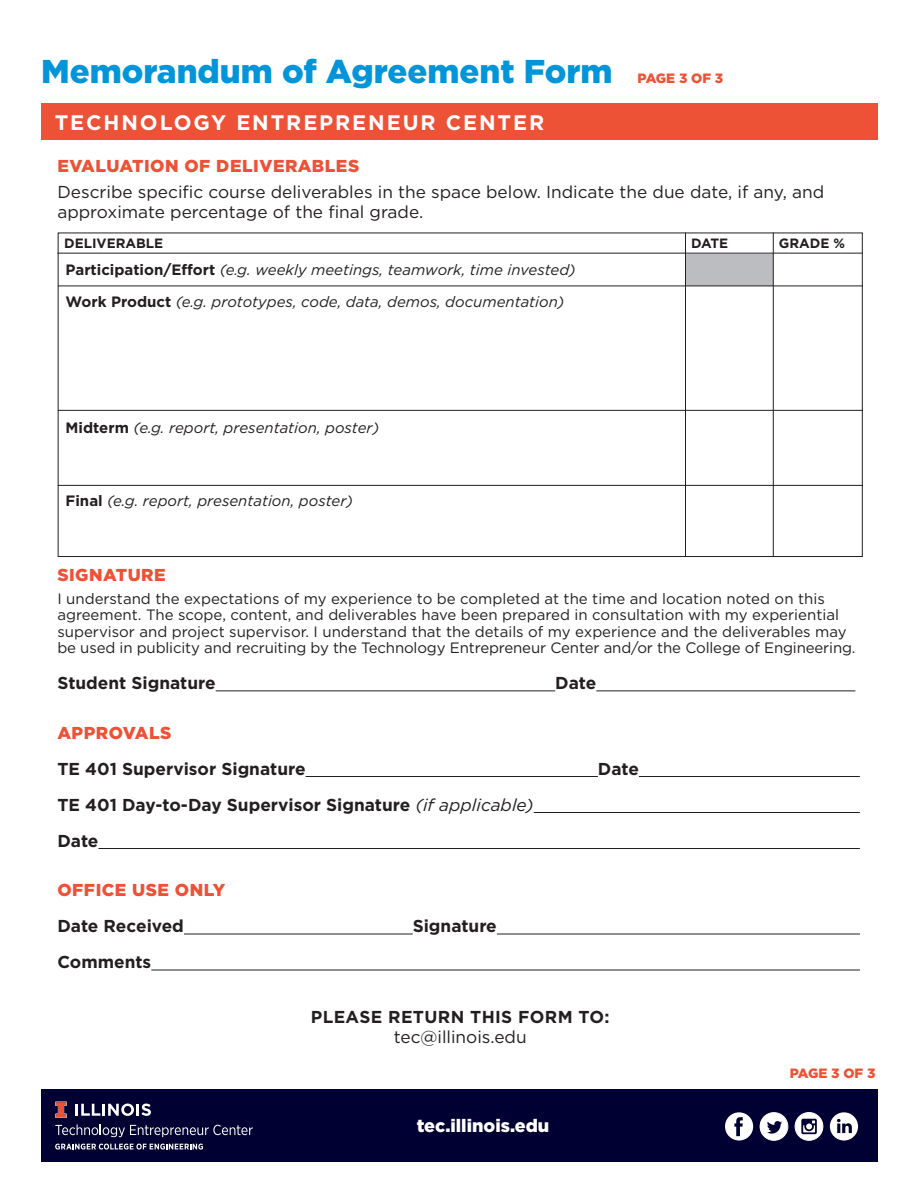
<style>
.page{position:relative;width:918px;height:1188px;background:#fff}
.page>*{position:absolute;margin:0;border:0;box-sizing:border-box;transform-origin:0 0}
.t1{font:900 33px "Gotham";color:#0095d9}
.t2{font:700 21px "Gotham";letter-spacing:.09em;color:#fff}
.t3{font:900 18px "Gotham";color:#fff}
.t4{font:17.25px/19.5px "Gotham";color:#231f20}
.t5{font:700 17.25px "Gotham";color:#231f20}
.t6{font:900 17.25px "Gotham";letter-spacing:.03em;color:#ed5136}
.t7{font:700 17.25px "Gotham";letter-spacing:.02em;color:#231f20}
.t8{font:15px/16.5px "Gotham";color:#231f20}
.t9{font:italic 15px "Gotham";color:#231f20}
.t10{font:700 13.5px "Gotham";color:#231f20}
.t11{font:900 13.5px "Gotham";letter-spacing:-.02em;color:#ed5136}
.s1{font-weight:700;font-style:normal}
.s2{font-weight:400;font-style:italic}
</style>
<div class="page">
<div style="left:686px;top:254px;width:87px;height:32px;background:#bcbdc0"></div>
<div style="left:41px;top:103px;width:837px;height:37px;background:#ed5136"></div>
<div style="left:41px;top:1089px;width:837px;height:73px;background:#000032"></div>
<svg style="left:76px;top:1104px;width:75px;height:12px"></svg>
<svg style="left:55px;top:1102px;width:12px;height:16px"></svg>
<svg style="left:55px;top:1125px;width:198px;height:12px"></svg>
<svg style="left:55px;top:1144px;width:148px;height:6px"></svg>
<svg style="left:795px;top:1113px;width:28px;height:27px"></svg>
<div style="left:795px;top:1112px;width:28px;height:29px;border:1px solid #fff;border-radius:50%"></div>
<svg style="left:830px;top:1112px;width:28px;height:29px"></svg>
<svg style="left:725px;top:1112px;width:28px;height:29px"></svg>
<svg style="left:760px;top:1113px;width:28px;height:27px"></svg>
<div style="left:760px;top:1112px;width:28px;height:29px;border:1px solid #fff;border-radius:50%"></div>
<hr style="left:216px;top:691px;width:339px;height:1px;background:#231f20">
<hr style="left:596px;top:691px;width:259px;height:1px;background:#231f20">
<hr style="left:306px;top:776px;width:292px;height:1px;background:#231f20">
<hr style="left:639px;top:776px;width:221px;height:1px;background:#231f20">
<hr style="left:534px;top:812px;width:326px;height:1px;background:#231f20">
<hr style="left:98px;top:848px;width:762px;height:1px;background:#231f20">
<hr style="left:184px;top:934px;width:229px;height:1px;background:#231f20">
<hr style="left:497px;top:934px;width:363px;height:1px;background:#231f20">
<hr style="left:151px;top:970px;width:709px;height:1px;background:#231f20">
<hr style="left:773px;top:233px;width:1px;height:324px;background:#231f20">
<hr style="left:685px;top:233px;width:1px;height:324px;background:#231f20">
<hr style="left:57px;top:253px;width:806px;height:1px;background:#231f20">
<hr style="left:58px;top:286px;width:805px;height:1px;background:#231f20">
<hr style="left:58px;top:410px;width:805px;height:1px;background:#231f20">
<hr style="left:58px;top:485px;width:805px;height:1px;background:#231f20">
<p class="t1" style="left:41px;top:49px;width:573px">Memorandum of Agreement Form</p>
<p class="t2" style="left:55px;top:108px;width:491px">TECHNOLOGY ENTREPRENEUR CENTER</p>
<p class="t11" style="left:638px;top:69px;width:87px">PAGE 3 OF 3</p>
<p class="t6" style="left:57px;top:154px;width:303px">EVALUATION OF DELIVERABLES</p>
<p class="t4" style="left:57px;top:182px;width:768px">Describe specific course deliverables in the space below. Indicate the due date, if any, and approximate percentage of the final grade.</p>
<p class="t10" style="left:64px;top:234px;width:101px">DELIVERABLE</p>
<p class="t9" style="left:66px;top:260px;width:512px"><span class="s1">Participation/Effort</span> (e.g. weekly meetings, teamwork, time invested)</p>
<p class="t9" style="left:66px;top:293px;width:500px"><span class="s1">Work Product</span> (e.g. prototypes, code, data, demos, documentation)</p>
<p class="t9" style="left:66px;top:418px;width:315px"><span class="s1">Midterm</span> (e.g. report, presentation, poster)</p>
<p class="t9" style="left:66px;top:491px;width:289px"><span class="s1">Final</span> (e.g. report, presentation, poster)</p>
<p class="t10" style="left:691px;top:234px;width:39px">DATE</p>
<p class="t10" style="left:779px;top:234px;width:68px">GRADE %</p>
<p class="t6" style="left:57px;top:563px;width:110px">SIGNATURE</p>
<p class="t8" style="left:57px;top:590px;width:800px">I understand the expectations of my experience to be completed at the time and location noted on this agreement. The scope, content, and deliverables have been prepared in consultation with my experiential supervisor and project supervisor. I understand that the details of my experience and the deliverables may be used in publicity and recruiting by the Technology Entrepreneur Center and/or the College of Engineering.</p>
<p class="t5" style="left:57px;top:672px;width:160px">Student Signature</p>
<p class="t5" style="left:555px;top:672px;width:43px">Date</p>
<p class="t6" style="left:57px;top:721px;width:116px">APPROVALS</p>
<p class="t5" style="left:57px;top:757px;width:250px">TE 401 Supervisor Signature</p>
<p class="t5" style="left:598px;top:757px;width:43px">Date</p>
<p class="t5" style="left:57px;top:793px;width:478px">TE 401 Day-to-Day Supervisor Signature <span class="s2">(if applicable)</span></p>
<p class="t5" style="left:57px;top:829px;width:43px">Date</p>
<p class="t6" style="left:57px;top:878px;width:169px">OFFICE USE ONLY</p>
<p class="t5" style="left:57px;top:915px;width:128px">Date Received</p>
<p class="t5" style="left:413px;top:915px;width:86px">Signature</p>
<p class="t5" style="left:57px;top:951px;width:95px">Comments</p>
<p class="t7" style="left:311px;top:1005px;width:300px">PLEASE RETURN THIS FORM TO:</p>
<p class="t4" style="left:394px;top:1027px;width:134px">tec@illinois.edu</p>
<p class="t3" style="left:417px;top:1114px;width:134px">tec.illinois.edu</p>
<p class="t11" style="left:790px;top:1064px;width:87px">PAGE 3 OF 3</p>
</div>
